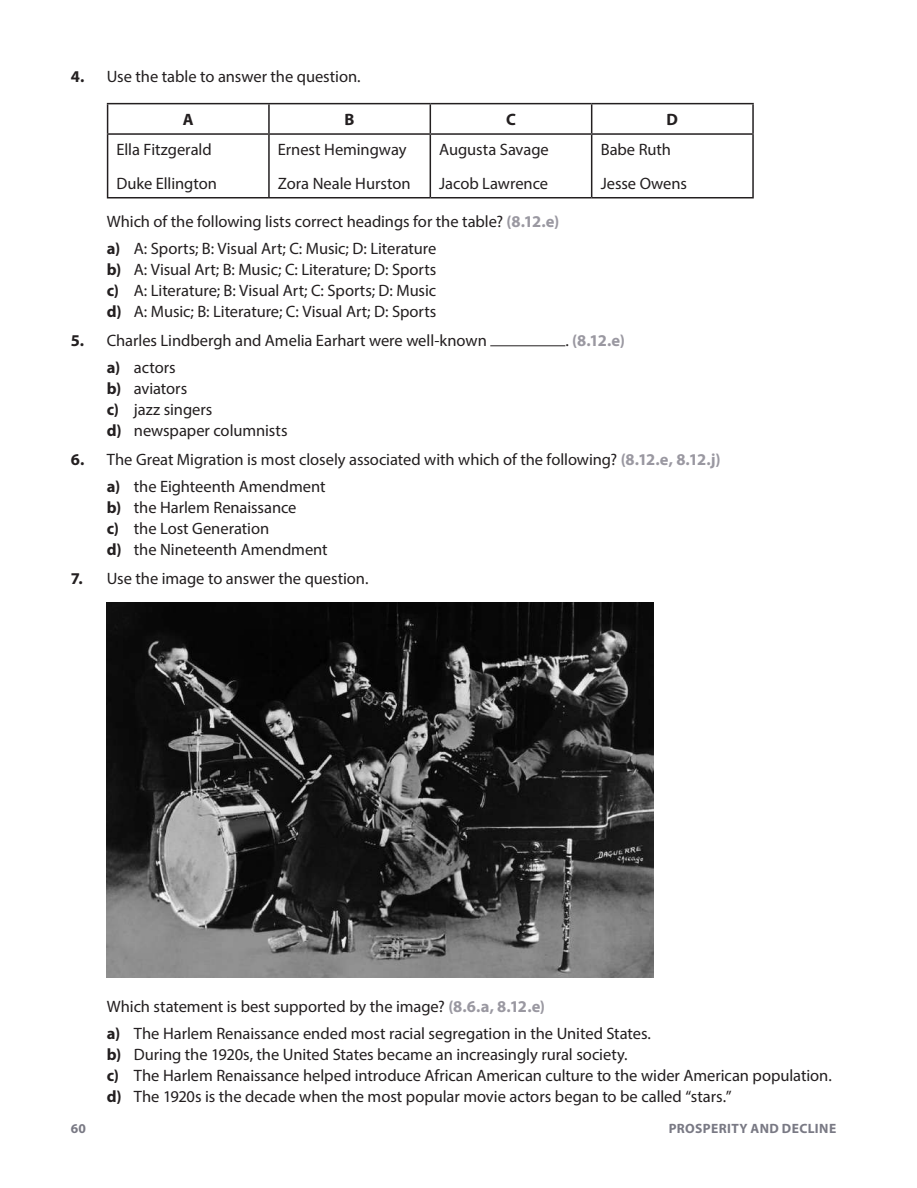
<style>
.page{position:relative;width:917px;height:1188px;background:#fff}
.page>*{position:absolute;margin:0;border:0;box-sizing:border-box;transform-origin:0 0}
.t1{font:16.5px/21px "Myriad Pro";letter-spacing:-.005em;color:#231f20}
.t2{font:700 16.5px "Myriad Pro";color:#9a98a1}
.t3{font:700 16.5px "Myriad Pro";color:#231f20}
.t4{font:700 13.5px "Myriad Pro";letter-spacing:.025em;color:#797984}
.s1{font-weight:700}
.s2{font-weight:700;color:#9a98a1}
.s3{font-weight:400;color:#231f20}
</style>
<div class="page">
<hr style="left:107px;top:103px;width:162px;height:1px;background:#231f20">
<svg style="left:107px;top:104px;width:1px;height:29px"></svg>
<hr style="left:269px;top:103px;width:161px;height:1px;background:#231f20">
<hr style="left:268px;top:104px;width:2px;height:29px;background:#231f20">
<hr style="left:430px;top:103px;width:161px;height:1px;background:#231f20">
<hr style="left:429px;top:104px;width:2px;height:29px;background:#231f20">
<hr style="left:591px;top:103px;width:162px;height:1px;background:#231f20">
<svg style="left:591px;top:104px;width:1px;height:29px"></svg>
<svg style="left:752px;top:104px;width:1px;height:29px"></svg>
<hr style="left:107px;top:133px;width:162px;height:2px;background:#231f20">
<hr style="left:107px;top:135px;width:1px;height:62px;background:#231f20">
<hr style="left:107px;top:197px;width:162px;height:1px;background:#231f20">
<hr style="left:269px;top:133px;width:161px;height:2px;background:#231f20">
<hr style="left:268px;top:135px;width:2px;height:62px;background:#231f20">
<hr style="left:269px;top:197px;width:161px;height:1px;background:#231f20">
<hr style="left:430px;top:133px;width:161px;height:2px;background:#231f20">
<hr style="left:429px;top:135px;width:2px;height:62px;background:#231f20">
<hr style="left:430px;top:197px;width:161px;height:1px;background:#231f20">
<hr style="left:591px;top:133px;width:162px;height:2px;background:#231f20">
<hr style="left:591px;top:135px;width:1px;height:62px;background:#231f20">
<hr style="left:752px;top:135px;width:1px;height:62px;background:#231f20">
<hr style="left:591px;top:197px;width:162px;height:1px;background:#231f20">
<hr style="left:490px;top:345px;width:75px;height:1px;background:#231f20">
<img style="left:107px;top:602px;width:546px;height:375px">
<p class="t1" style="left:71px;top:66px;width:291px"><span class="s1">4.</span> Use the table to answer the question.</p>
<p class="t3" style="left:183px;top:109px;width:12px">A</p>
<p class="t3" style="left:344px;top:109px;width:11px">B</p>
<p class="t3" style="left:506px;top:109px;width:11px">C</p>
<p class="t3" style="left:666px;top:109px;width:13px">D</p>
<p class="t1" style="left:117px;top:133px;width:102px;line-height:33.3px">Ella Fitzgerald<br>Duke Ellington</p>
<p class="t1" style="left:278px;top:133px;width:134px;line-height:33.3px">Ernest Hemingway<br>Zora Neale Hurston</p>
<p class="t1" style="left:439px;top:133px;width:111px;line-height:33.3px">Augusta Savage<br>Jacob Lawrence</p>
<p class="t1" style="left:600px;top:133px;width:88px;line-height:33.3px">Babe Ruth<br>Jesse Owens</p>
<p class="t1" style="left:107px;top:208px;width:454px;line-height:27px">Which of the following lists correct headings for the table? <span class="s2">(8.12.e) </span><span class="s1">a)</span> A: Sports; B: Visual Art; C: Music; D: Literature</p>
<p class="t1" style="left:107px;top:259px;width:331px;text-align:justify"><span class="s1">b)</span> A: Visual Art; B: Music; C: Literature; D: Sports <span class="s1">c)</span> A: Literature; B: Visual Art; C: Sports; D: Music <span class="s1">d)</span> A: Music; B: Literature; C: Visual Art; D: Sports</p>
<p class="t1" style="left:71px;top:330px;width:417px"><span class="s1">5.</span> Charles Lindbergh and Amelia Earhart were well-known</p>
<p class="t2" style="left:565px;top:330px;width:61px"><span class="s3">.</span> (8.12.e)</p>
<p class="t1" style="left:107px;top:357px;width:182px"><span class="s1">a)</span> actors<br><span class="s1">b)</span> aviators<br><span class="s1">c)</span> jazz singers<br><span class="s1">d)</span> newspaper columnists</p>
<p class="t1" style="left:107px;top:445px;width:615px;line-height:27px;text-indent:-36px"><span class="s1">6.</span> The Great Migration is most closely associated with which of the following? <span class="s2">(8.12.e, 8.12.j) </span><span class="s1">a)</span> the Eighteenth Amendment</p>
<p class="t1" style="left:107px;top:496px;width:222px"><span class="s1">b)</span> the Harlem Renaissance<br><span class="s1">c)</span> the Lost Generation<br><span class="s1">d)</span> the Nineteenth Amendment</p>
<p class="t1" style="left:71px;top:567px;width:299px"><span class="s1">7.</span> Use the image to answer the question.</p>
<p class="t1" style="left:107px;top:992px;width:545px;line-height:27px">Which statement is best supported by the image? <span class="s2">(8.6.a, 8.12.e)<br></span><span class="s1">a)</span> The Harlem Renaissance ended most racial segregation in the United States.</p>
<p class="t1" style="left:107px;top:1043px;width:726px"><span class="s1">b)</span> During the 1920s, the United States became an increasingly rural society.<br><span class="s1">c)</span> The Harlem Renaissance helped introduce African American culture to the wider American population. <span class="s1">d)</span> The 1920s is the decade when the most popular movie actors began to be called “stars.”</p>
<p class="t4" style="left:71px;top:1119px;width:17px">60</p>
<p class="t4" style="left:668px;top:1119px;width:169px">PROSPERITY AND DECLINE</p>
</div>
